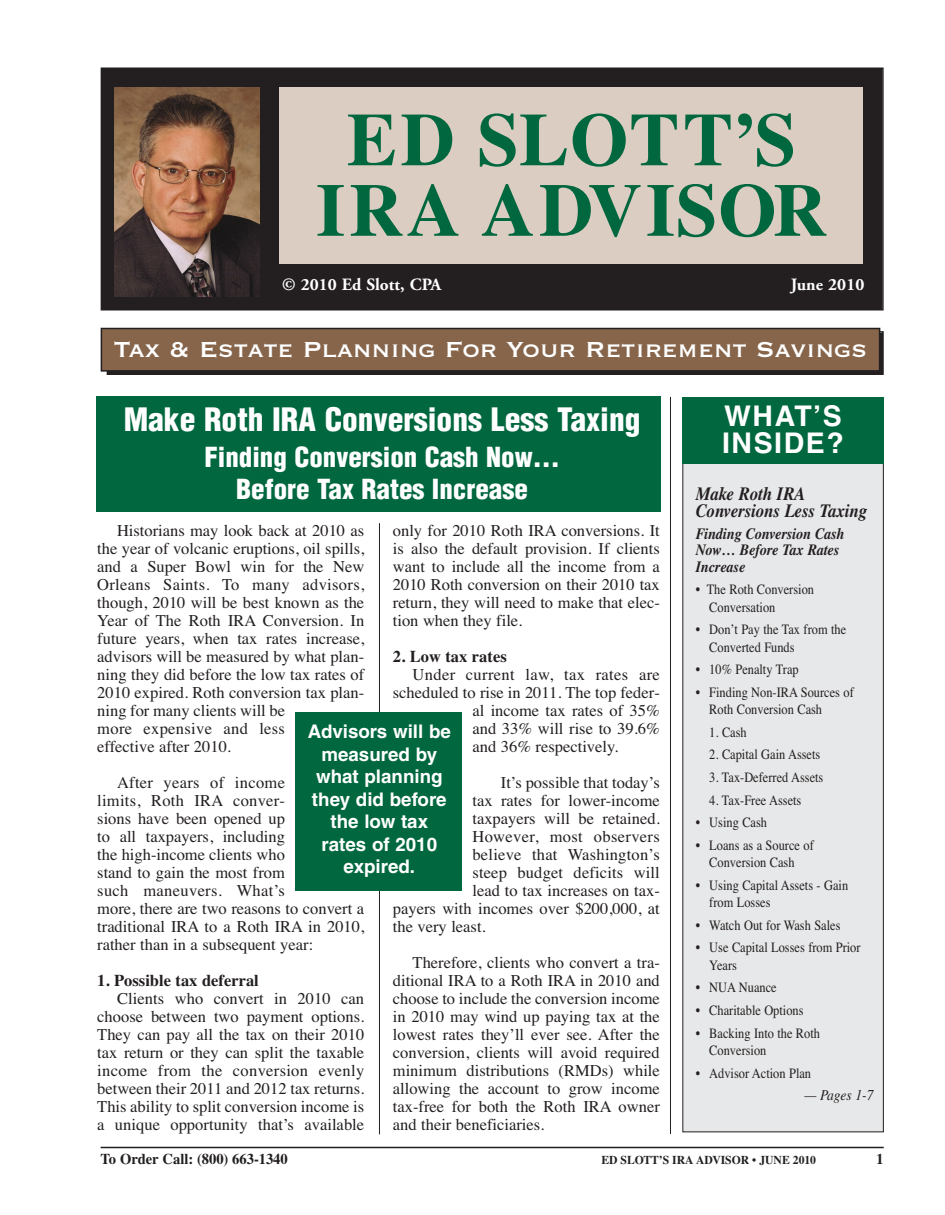
<style>
.page{position:relative;width:945px;height:1215px;background:#fff}
.page>*{position:absolute;margin:0;border:0;box-sizing:border-box;transform-origin:0 0}
.t1{font:700 75px/70.5px "Times";letter-spacing:.015em;color:#00673e;text-align:center}
.t2{font:900 condensed 31.5px "Helvetica";color:#fff}
.t3{font:28.5px "Copperplate Thirty One BC";letter-spacing:-.005em;color:#fff}
.t4{font:700 28.5px/27px "Helvetica";letter-spacing:.055em;color:#fff}
.t5{font:900 condensed 27px/32.4px "Helvetica";color:#fff;text-align:center}
.t6{font:700 18.75px/22.5px "Helvetica";color:#fff;text-align:center}
.t7{font:italic 700 18.75px/16.5px "Times";letter-spacing:-.005em;color:#231f20;scale:.9 1}
.t8{font:700 17.25px "Adobe Garamond";letter-spacing:.005em;color:#fff}
.t9{font:16.5px/18px "Times";color:#231f20;text-align:justify}
.t10{font:16.5px "Times";letter-spacing:.02em;color:#231f20}
.t11{font:16.5px "Times Bold TT";color:#231f20}
.t12{font:italic 700 15.75px/16.5px "Times";letter-spacing:-.005em;color:#231f20;scale:.9 1}
.t13{font:700 15px "Times";letter-spacing:-.005em;color:#231f20}
.t14{font:italic 15px "Times";letter-spacing:-.01em;color:#231f20;scale:.9 1}
.t15{font:14.25px/17.2px "Times";color:#231f20;scale:.87 1}
.t16{font:700 12px "Times";letter-spacing:-.005em;color:#231f20}
</style>
<div class="page">
<div style="left:683px;top:403px;width:200px;height:729px;background:#e7e8e9"></div>
<div style="left:682px;top:403px;width:202px;height:729px;border:1px solid #231f20"></div>
<hr style="left:670px;top:397px;width:1px;height:737px;background:#231f20">
<hr style="left:101px;top:1147px;width:783px;height:1px;background:#231f20">
<div style="left:102px;top:69px;width:780px;height:240px;background:#231f20"></div>
<div style="left:101px;top:68px;width:783px;height:242px;border:2px solid #231f20"></div>
<div style="left:280px;top:88px;width:583px;height:176px;background:#dbcdc1"></div>
<img style="left:114px;top:88px;width:145px;height:209px">
<div style="left:107px;top:331px;width:777px;height:44px;border:2px solid #231f20"></div>
<div style="left:101px;top:328px;width:779px;height:43px;background:#86654b"></div>
<div style="left:101px;top:328px;width:779px;height:44px;border:2px solid #231f20"></div>
<div style="left:682px;top:397px;width:202px;height:67px;background:#00673e"></div>
<hr style="left:379px;top:523px;width:1px;height:611px;background:#231f20">
<div style="left:96px;top:396px;width:565px;height:115px;background:#00673e"></div>
<div style="left:296px;top:712px;width:166px;height:179px;background:#00673e"></div>
<h1 class="t1" style="left:316px;top:112px;width:513px">ED SLOTT’S<br>IRA ADVISOR</h1>
<p class="t8" style="left:282px;top:278px;width:161px">© 2010 Ed Slott, CPA</p>
<p class="t8" style="left:791px;top:278px;width:75px">June 2010</p>
<h3 class="t3" style="left:114px;top:331px;width:755px">Tax &amp; Estate Planning For Your Retirement Savings</h3>
<h2 class="t2" style="left:124px;top:402px;width:518px">Make Roth IRA Conversions Less Taxing</h2>
<h3 class="t5" style="left:204px;top:441px;width:357px">Finding Conversion Cash Now…<br>Before Tax Rates Increase</h3>
<p class="t9" style="left:97px;top:521px;width:269px;text-align:left;text-indent:20px">Historians may look back at 2010 as the year of volcanic eruptions, oil spills, and a Super Bowl win for the New Orleans Saints. To many advisors, though, 2010 will be best known as the Year of The Roth IRA Conversion. In future years, when tax rates increase, advisors will be measured by what plan&shy;ning they did before the low tax rates of 2010 expired. Roth conversion tax plan&shy;ning for many clients will be<br>more expensive and less<br>effective after 2010.</p>
<p class="t9" style="left:97px;top:773px;width:269px;text-align:left;text-indent:20px">After years of income<br>limits, Roth IRA conver-<br>sions have been opened up<br>to all taxpayers, including<br>the high-income clients who<br>stand to gain the most from<br>such maneuvers. What’s<br>more, there are two reasons to convert a traditional IRA to a Roth IRA in 2010, rather than in a subsequent year:</p>
<p class="t11" style="left:97px;top:971px;width:163px">1. Possible tax deferral</p>
<p class="t9" style="left:97px;top:989px;width:269px;text-indent:20px">Clients who convert in 2010 can choose between two payment options.<br>They can pay all the tax on their 2010 tax return or they can split the taxable income from the conversion evenly between their 2011 and 2012 tax returns.<br>This ability to split conversion income is a unique opportunity that’s available</p>
<p class="t9" style="left:393px;top:521px;width:269px">only for 2010 Roth IRA conversions. It is also the default provision. If clients want to include all the income from a 2010 Roth conversion on their 2010 tax return, they will need to make that elec&shy;tion when they file.</p>
<p class="t11" style="left:393px;top:647px;width:115px">2. Low tax rates</p>
<p class="t10" style="left:413px;top:665px;width:249px">Under current law, tax rates are</p>
<p class="t9" style="left:393px;top:683px;width:269px">scheduled to rise in 2011. The top feder-</p>
<p class="t9" style="left:472px;top:701px;width:189px">al income tax rates of 35%</p>
<p class="t9" style="left:472px;top:719px;width:189px">and 33% will rise to 39.6%</p>
<p class="t9" style="left:472px;top:737px;width:147px">and 36% respectively.</p>
<p class="t9" style="left:501px;top:773px;width:161px">It’s possible that today’s</p>
<p class="t9" style="left:472px;top:791px;width:189px">tax rates for lower-income</p>
<p class="t9" style="left:472px;top:809px;width:189px">taxpayers will be retained.</p>
<p class="t10" style="left:472px;top:827px;width:189px">However, most observers</p>
<p class="t9" style="left:472px;top:845px;width:189px">believe that Washington’s</p>
<p class="t9" style="left:472px;top:863px;width:189px">steep budget deficits will</p>
<p class="t9" style="left:472px;top:881px;width:189px">lead to tax increases on tax-</p>
<p class="t9" style="left:393px;top:899px;width:269px">payers with incomes over $200,000, at</p>
<p class="t9" style="left:393px;top:917px;width:94px">the very least.</p>
<p class="t9" style="left:393px;top:953px;width:269px;text-indent:20px">Therefore, clients who convert a tra&shy;ditional IRA to a Roth IRA in 2010 and choose to include the conversion income in 2010 may wind up paying tax at the lowest rates they’ll ever see. After the conversion, clients will avoid required minimum distributions (RMDs) while allowing the account to grow income tax-free for both the Roth IRA owner and their beneficiaries.</p>
<p class="t6" style="left:308px;top:722px;width:145px">Advisors will be measured by what planning they did before the low tax rates of 2010 expired.</p>
<h3 class="t4" style="left:722px;top:405px;width:123px">WHAT’S<br>INSIDE?</h3>
<p class="t7" style="left:696px;top:487px;width:192px">Make Roth IRA<br>Conversions Less Taxing</p>
<p class="t12" style="left:696px;top:527px;width:167px">Finding Conversion Cash<br>Now… Before Tax Rates<br>Increase</p>
<p class="t15" style="left:709px;top:581px;width:122px;text-indent:-13px">• The Roth Conversion<br>Conversation</p>
<p class="t15" style="left:709px;top:621px;width:159px;text-indent:-13px">• Don’t Pay the Tax from the<br>Converted Funds</p>
<p class="t15" style="left:696px;top:661px;width:120px">• 10% Penalty Trap</p>
<p class="t15" style="left:709px;top:683px;width:168px;text-indent:-13px">• Finding Non-IRA Sources of<br>Roth Conversion Cash</p>
<p class="t15" style="left:709px;top:723px;width:45px">1. Cash</p>
<p class="t15" style="left:709px;top:746px;width:129px">2. Capital Gain Assets</p>
<p class="t15" style="left:709px;top:768px;width:133px">3. Tax-Deferred Assets</p>
<p class="t15" style="left:709px;top:791px;width:107px">4. Tax-Free Assets</p>
<p class="t15" style="left:696px;top:814px;width:83px">• Using Cash</p>
<p class="t15" style="left:696px;top:836px;width:137px;text-align:center">• Loans as a Source of<br>Conversion Cash</p>
<p class="t15" style="left:709px;top:876px;width:161px;text-indent:-14px">• Using Capital Assets - Gain from Losses</p>
<p class="t15" style="left:696px;top:916px;width:168px">• Watch Out for Wash Sales</p>
<p class="t15" style="left:709px;top:939px;width:175px;text-indent:-13px">• Use Capital Losses from Prior<br>Years</p>
<p class="t15" style="left:696px;top:979px;width:95px">• NUA Nuance</p>
<p class="t15" style="left:696px;top:1001px;width:125px">• Charitable Options</p>
<p class="t15" style="left:709px;top:1024px;width:129px;text-indent:-14px">• Backing Into the Roth<br>Conversion</p>
<p class="t15" style="left:696px;top:1064px;width:134px">• Advisor Action Plan</p>
<p class="t14" style="left:804px;top:1090px;width:78px">— Pages 1-7</p>
<p class="t13" style="left:101px;top:1154px;width:189px">To Order Call: (800) 663-1340</p>
<p class="t16" style="left:601px;top:1156px;width:216px">ED SLOTT’S IRA ADVISOR • JUNE 2010</p>
<p class="t13" style="left:876px;top:1154px;width:9px">1</p>
</div>
